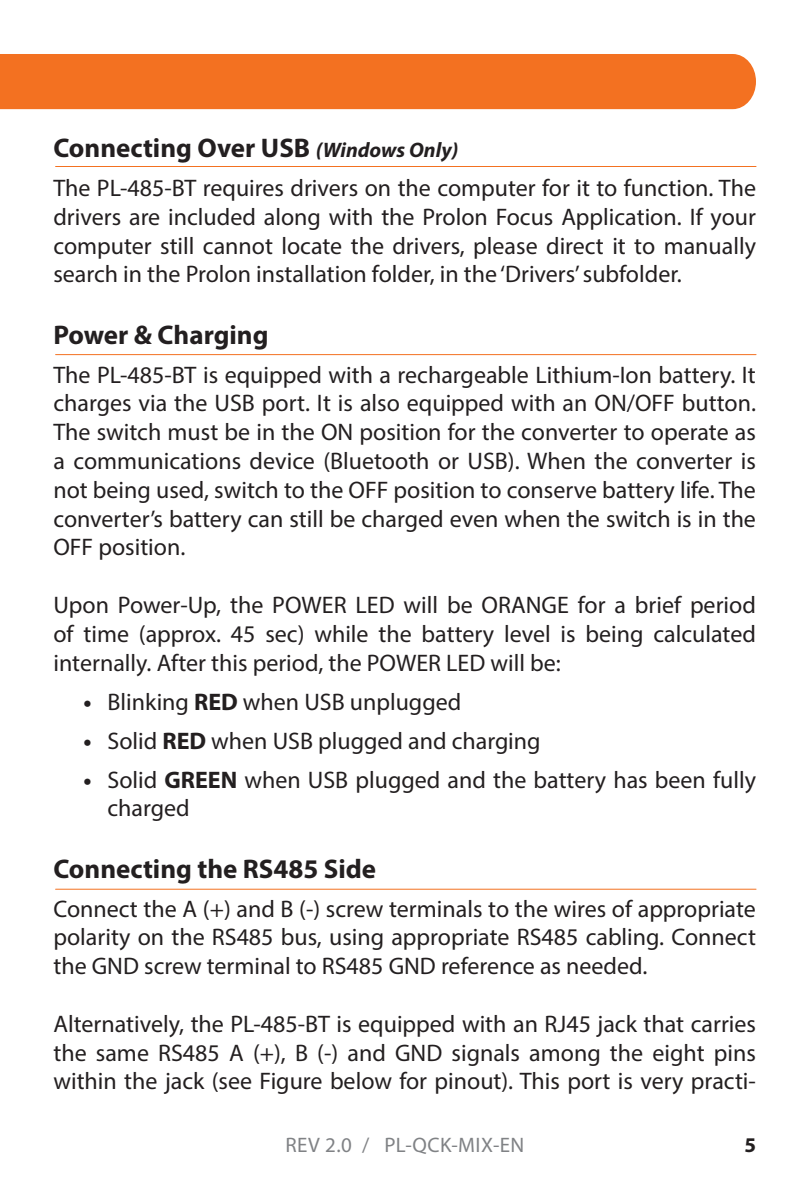
<style>
.page{position:relative;width:810px;height:1188px;background:#fff}
.page>*{position:absolute;margin:0;border:0;box-sizing:border-box;transform-origin:0 0}
.t1{font:700 27px "Myriad Pro";color:#231f20}
.t2{font:24px/28.8px "Myriad Pro";color:#231f20;text-align:justify}
.t3{font:21px "Myriad Pro";letter-spacing:.02em;color:#808285}
.t4{font:700 21px "Myriad Pro";color:#231f20}
.s1{font-style:italic;font-size:21px}
.s2{font-weight:700}
</style>
<div class="page">
<div style="left:0;top:54px;width:756px;height:55px;background:#f37121"></div>
<hr style="left:56px;top:166px;width:700px;height:1px;background:#f37121">
<hr style="left:56px;top:354px;width:700px;height:1px;background:#f37121">
<hr style="left:56px;top:889px;width:700px;height:1px;background:#f37121">
<p class="t1" style="left:53px;top:130px;width:407px">Connecting Over USB <span class="s1">(Windows Only)</span></p>
<p class="t2" style="left:53px;top:173px;width:704px">The PL-485-BT requires drivers on the computer for it to function. The drivers are included along with the Prolon Focus Application. If your computer still cannot locate the drivers, please direct it to manually search in the Prolon installation folder, in the ‘Drivers’ subfolder.</p>
<p class="t1" style="left:53px;top:317px;width:217px">Power &amp; Charging</p>
<p class="t2" style="left:53px;top:360px;width:704px">The PL-485-BT is equipped with a rechargeable Lithium-Ion battery. It charges via the USB port. It is also equipped with an ON/OFF button.<br>The switch must be in the ON position for the converter to operate as a communications device (Bluetooth or USB). When the converter is not being used, switch to the OFF position to conserve battery life. The converter’s battery can still be charged even when the switch is in the OFF position.</p>
<p class="t2" style="left:53px;top:590px;width:704px">Upon Power-Up, the POWER LED will be ORANGE for a brief period of time (approx. 45 sec) while the battery level is being calculated internally. After this period, the POWER LED will be:</p>
<p class="t2" style="left:83px;top:687px;width:379px"><span class="s2">•</span> Blinking <span class="s2">RED</span> when USB unplugged</p>
<p class="t2" style="left:83px;top:726px;width:459px"><span class="s2">•</span> Solid <span class="s2">RED</span> when USB plugged and charging</p>
<p class="t2" style="left:107px;top:765px;width:650px;text-indent:-24px"><span class="s2">•</span> Solid <span class="s2">GREEN</span> when USB plugged and the battery has been fully charged</p>
<p class="t1" style="left:53px;top:851px;width:324px">Connecting the RS485 Side</p>
<p class="t2" style="left:53px;top:894px;width:704px">Connect the A (+) and B (-) screw terminals to the wires of appropriate polarity on the RS485 bus, using appropriate RS485 cabling. Connect the GND screw terminal to RS485 GND reference as needed.</p>
<p class="t2" style="left:53px;top:1009px;width:704px">Alternatively, the PL-485-BT is equipped with an RJ45 jack that carries the same RS485 A (+), B (-) and GND signals among the eight pins within the jack (see Figure below for pinout). This port is very practi-</p>
<p class="t3" style="left:286px;top:1132px;width:240px">REV 2.0 / PL-QCK-MIX-EN</p>
<p class="t4" style="left:744px;top:1131px;width:13px">5</p>
</div>
